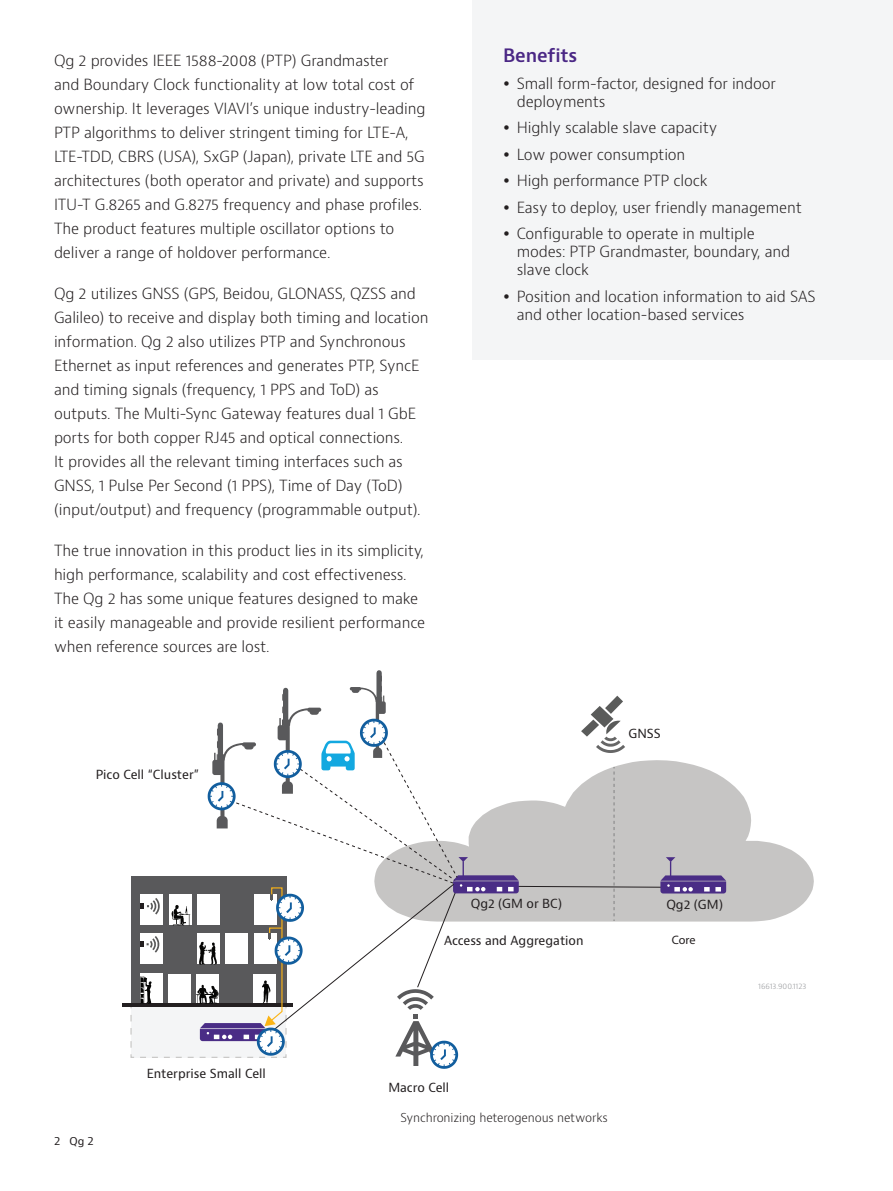
<style>
.page{position:relative;width:893px;height:1191px;background:#fff}
.page>*{position:absolute;margin:0;border:0;box-sizing:border-box;transform-origin:0 0}
.H2_Bullet_Heading_Purple_12_16{font:600 18px "Bernino Sans";letter-spacing:-.01em;color:#4a2785}
.P_10_16{font:300 15px/24px "Bernino Sans";letter-spacing:-.01em;color:#231f20}
.t1{font:12.3px "Bernino Sans";color:#231f20}
.t2{font:12.3px "Myriad Pro";color:#231f20}
.P_10_16-2{font:300 12px "Bernino Sans";letter-spacing:-.01em;color:#231f20}
.t3{font:10.5px "Bernino Sans";color:#231f20}
.t4{font:300 7.65px "Bernino Sans";color:#939598}
</style>
<div class="page">
<div style="left:472px;top:0;width:421px;height:359px;background:#f4f5f6"></div>
<svg style="left:726px;top:780px;width:88px;height:141px;fill:#c6c5c4"></svg>
<div style="left:376px;top:673px;width:6px;height:28px;background:#595a5c"></div>
<hr style="left:123px;top:1003px;width:170px;height:3px;background:#231f20">
<svg style="left:130px;top:675px;width:596px;height:393px"></svg>
<p class="P_10_16" style="left:54px;top:49px;width:373px">Qg 2 provides IEEE 1588-2008 (PTP) Grandmaster<br>and Boundary Clock functionality at low total cost of ownership. It leverages VIAVI’s unique industry-leading PTP algorithms to deliver stringent timing for LTE-A, LTE-TDD, CBRS (USA), SxGP (Japan), private LTE and 5G architectures (both operator and private) and supports ITU-T G.8265 and G.8275 frequency and phase profiles.<br>The product features multiple oscillator options to deliver a range of holdover performance.</p>
<p class="P_10_16" style="left:54px;top:282px;width:376px">Qg 2 utilizes GNSS (GPS, Beidou, GLONASS, QZSS and Galileo) to receive and display both timing and location information. Qg 2 also utilizes PTP and Synchronous Ethernet as input references and generates PTP, SyncE and timing signals (frequency, 1 PPS and ToD) as outputs. The Multi-Sync Gateway features dual 1 GbE ports for both copper RJ45 and optical connections.<br>It provides all the relevant timing interfaces such as GNSS, 1 Pulse Per Second (1 PPS), Time of Day (ToD) (input/output) and frequency (programmable output).</p>
<p class="P_10_16" style="left:54px;top:539px;width:373px">The true innovation in this product lies in its simplicity, high performance, scalability and cost effectiveness.<br>The Qg 2 has some unique features designed to make it easily manageable and provide resilient performance when reference sources are lost.</p>
<p class="t1" style="left:96px;top:766px;width:105px">Pico Cell “Cluster”</p>
<p class="H2_Bullet_Heading_Purple_12_16" style="left:503px;top:44px;width:76px">Benefits</p>
<p class="P_10_16" style="left:517px;top:74px;width:261px;line-height:18px">Small form-factor, designed for indoor deployments</p>
<p class="P_10_16" style="left:517px;top:116px;width:202px">Highly scalable slave capacity</p>
<p class="P_10_16" style="left:517px;top:142px;width:170px">Low power consumption</p>
<p class="P_10_16" style="left:517px;top:169px;width:193px">High performance PTP clock</p>
<p class="P_10_16" style="left:517px;top:195px;width:287px">Easy to deploy, user friendly management</p>
<p class="P_10_16" style="left:517px;top:225px;width:275px;line-height:18px">Configurable to operate in multiple modes: PTP Grandmaster, boundary, and slave clock</p>
<p class="P_10_16" style="left:517px;top:287px;width:300px;line-height:18px">Position and location information to aid SAS and other location-based services</p>
<p class="t1" style="left:628px;top:725px;width:34px">GNSS</p>
<p class="t1" style="left:471px;top:896px;width:93px">Qg2 (GM or BC)</p>
<p class="t1" style="left:444px;top:932px;width:141px">Access and Aggregation</p>
<p class="t2" style="left:672px;top:931px;width:25px">Core</p>
<p class="t1" style="left:666px;top:896px;width:58px">Qg2 (GM)</p>
<p class="t4" style="left:758px;top:981px;width:50px">16613.900.1123</p>
<p class="t3" style="left:54px;top:1134px;width:41px">2 Qg 2</p>
<p class="t1" style="left:147px;top:1065px;width:121px">Enterprise Small Cell</p>
<p class="t1" style="left:388px;top:1079px;width:62px">Macro Cell</p>
<p class="P_10_16-2" style="left:401px;top:1110px;width:209px">Synchronizing heterogenous networks</p>
</div>
